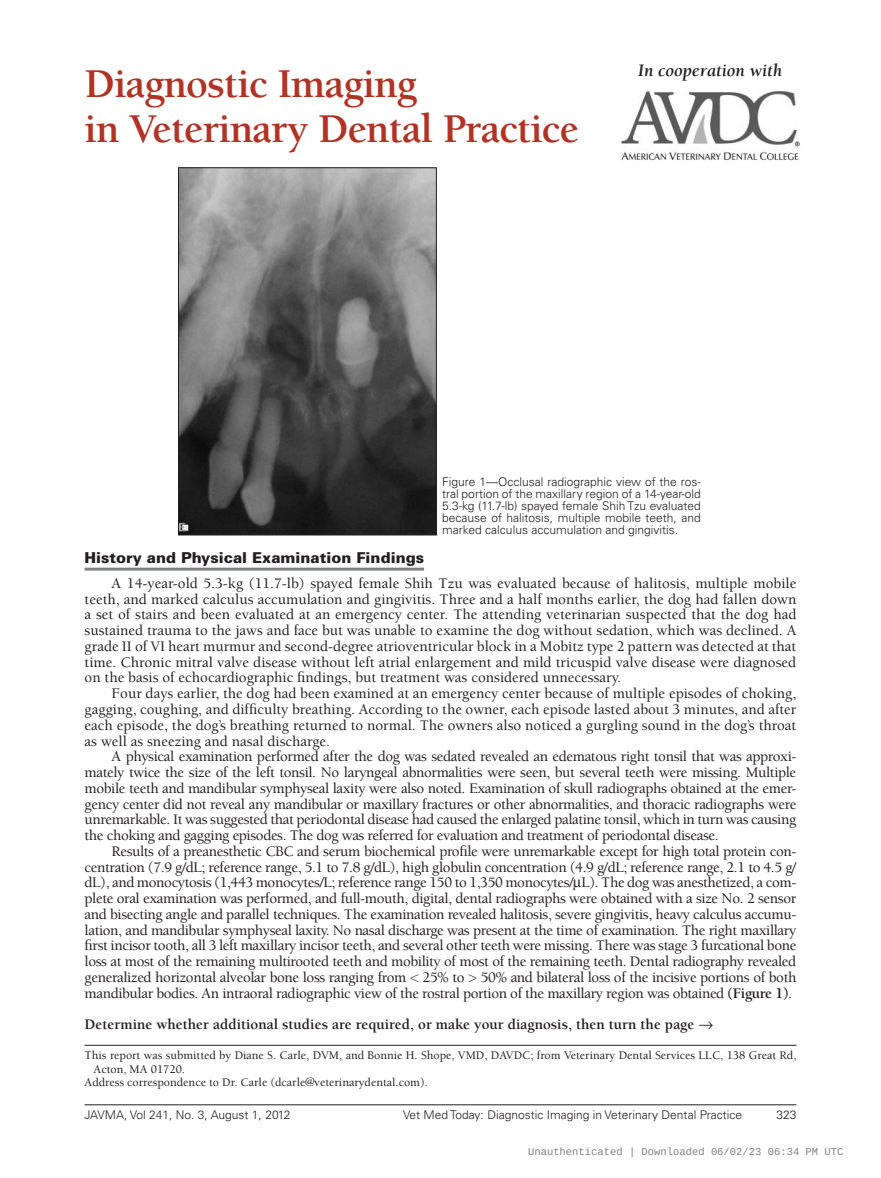
<style>
.page{position:relative;width:881px;height:1178px;background:#fff}
.page>*{position:absolute;margin:0;border:0;box-sizing:border-box;transform-origin:0 0}
.t1{font:700 42px/45px "Berkeley";letter-spacing:-.02em;color:#b13326}
.t2{font:italic 700 18px "Berkeley";color:#231f20}
.t3{font:500 15px/15.8px "Berkeley";letter-spacing:-.02em;color:#231f20;text-align:justify}
.t4{font:700 15px "Berkeley";color:#231f20}
.t5{font:900 15px "Univers";color:#231f20}
.t6{font:300 12px/12px "Univers";color:#231f20;text-align:justify}
.t7{font:500 12px "Berkeley";color:#231f20}
.t8{font:10.5px "Liberation Mono";color:rgb(0 0 0/.5)}
.s1{font-family:"Helvetica Neue";font-weight:100}
.s2{font-weight:700}
</style>
<div class="page">
<hr style="left:85px;top:1104px;width:711px;height:1px;background:#231f20">
<hr style="left:85px;top:567px;width:339px;height:3px;background:#808285">
<img style="left:621px;top:92px;width:179px;height:69px">
<hr style="left:85px;top:1044px;width:711px;height:1px;background:#231f20">
<img style="left:180px;top:169px;width:254px;height:364px">
<div style="left:178px;top:167px;width:258px;height:368px;border:1px solid #231f20"></div>
<h1 class="t1" style="left:85px;top:62px;width:496px">Diagnostic Imaging<br>in Veterinary Dental Practice</h1>
<p class="t2" style="left:638px;top:61px;width:145px">In cooperation with</p>
<p class="t6" style="left:442px;top:476px;width:260px">Figure 1—Occlusal radiographic view of the ros&shy;tral portion of the maxillary region of a 14-year-old 5.3-kg (11.7-lb) spayed female Shih Tzu evaluated because of halitosis, multiple mobile teeth, and marked calculus accumulation and gingivitis.</p>
<p class="t5" style="left:85px;top:548px;width:341px">History and Physical Examination Findings</p>
<p class="t3" style="left:85px;top:575px;width:713px;text-indent:27px">A 14-year-old 5.3-kg (11.7-lb) spayed female Shih Tzu was evaluated because of halitosis, multiple mobile teeth, and marked calculus accumulation and gingivitis. Three and a half months earlier, the dog had fallen down a set of stairs and been evaluated at an emergency center. The attending veterinarian suspected that the dog had sustained trauma to the jaws and face but was unable to examine the dog without sedation, which was declined. A grade II of VI heart murmur and second-degree atrioventricular block in a Mobitz type 2 pattern was detected at that time. Chronic mitral valve disease without left atrial enlargement and mild tricuspid valve disease were diagnosed on the basis of echocardiographic findings, but treatment was considered unnecessary.</p>
<p class="t3" style="left:85px;top:685px;width:713px;text-indent:27px">Four days earlier, the dog had been examined at an emergency center because of multiple episodes of choking, gagging, coughing, and difficulty breathing. According to the owner, each episode lasted about 3 minutes, and after each episode, the dog’s breathing returned to normal. The owners also noticed a gurgling sound in the dog’s throat as well as sneezing and nasal discharge.</p>
<p class="t3" style="left:85px;top:748px;width:713px;text-indent:27px">A physical examination performed after the dog was sedated revealed an edematous right tonsil that was approxi&shy;mately twice the size of the left tonsil. No laryngeal abnormalities were seen, but several teeth were missing. Multiple mobile teeth and mandibular symphyseal laxity were also noted. Examination of skull radiographs obtained at the emer&shy;gency center did not reveal any mandibular or maxillary fractures or other abnormalities, and thoracic radiographs were unremarkable. It was suggested that periodontal disease had caused the enlarged palatine tonsil, which in turn was causing the choking and gagging episodes. The dog was referred for evaluation and treatment of periodontal disease.</p>
<p class="t3" style="left:85px;top:843px;width:713px;text-indent:27px">Results of a preanesthetic CBC and serum biochemical profile were unremarkable except for high total protein con&shy;centration (7.9 g/dL; reference range, 5.1 to 7.8 g/dL), high globulin concentration (4.9 g/dL; reference range, 2.1 to 4.5 g/ dL), and monocytosis (1,443 monocytes/L; reference range 150 to 1,350 monocytes/ L). The dog was anesthetized, a com&shy;plete oral examination was performed, and full-mouth, digital, dental radiographs were obtained with a size No. 2 sensor and bisecting angle and parallel techniques. The examination revealed halitosis, severe gingivitis, heavy calculus accumu&shy;lation, and mandibular symphyseal laxity. No nasal discharge was present at the time of examination. The right maxillary first incisor tooth, all 3 left maxillary incisor teeth, and several other teeth were missing. There was stage 3 furcational bone loss at most of the remaining multirooted teeth and mobility of most of the remaining teeth. Dental radiography revealed generalized horizontal alveolar bone loss ranging from <span class="s1">&lt;</span> 25% to <span class="s1">&gt;</span> 50% and bilateral loss of the incisive portions of both mandibular bodies. An intraoral radiographic view of the rostral portion of the maxillary region was obtained <span class="s2">(Figure 1)</span>.</p>
<p class="t4" style="left:85px;top:1016px;width:629px">Determine whether additional studies are required, or make your diagnosis, then turn the page →</p>
<p class="t7" style="left:85px;top:1048px;width:713px">This report was submitted by Diane S. Carle, DVM, and Bonnie H. Shope, VMD, DAVDC; from Veterinary Dental Services LLC, 138 Great Rd,</p>
<p class="t7" style="left:94px;top:1062px;width:93px">Acton, MA 01720.</p>
<p class="t7" style="left:85px;top:1075px;width:344px">Address correspondence to Dr. Carle (dcarle@veterinarydental.com).</p>
<p class="t6" style="left:85px;top:1108px;width:207px">JAVMA, Vol 241, No. 3, August 1, 2012</p>
<p class="t6" style="left:403px;top:1108px;width:340px">Vet Med Today: Diagnostic Imaging in Veterinary Dental Practice</p>
<p class="t6" style="left:775px;top:1108px;width:22px">323</p>
<p class="t8" style="left:528px;top:1146px;width:316px">Unauthenticated | Downloaded 06/02/23 06:34 PM UTC</p>
</div>
